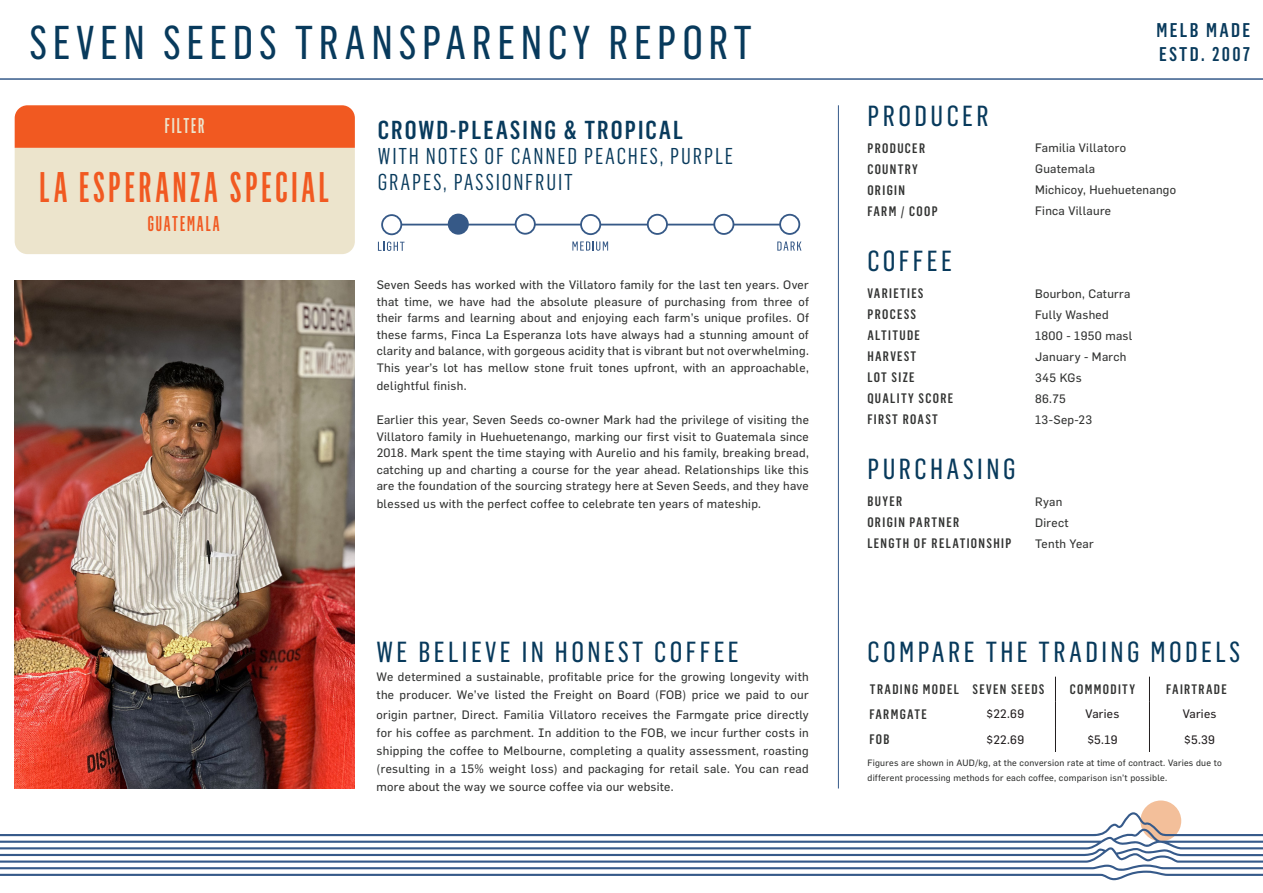
<style>
.page{position:relative;width:1263px;height:893px;background:#fff}
.page>*{position:absolute;margin:0;border:0;box-sizing:border-box;transform-origin:0 0}
.t1{font:46.5px "Flama Basic Cnd";letter-spacing:.12em;color:#083a5c}
.t2{font:42px "Flama Medium Ultra Cnd";letter-spacing:.09em;color:#f15921}
.t3{font:28.5px "Flama Basic Cnd";letter-spacing:.12em;color:#083a5c}
.t4{font:500 condensed 25.5px "Flama";letter-spacing:.08em;color:#083a5c}
.t5{font:condensed 22.5px/25.5px "Flama";letter-spacing:.08em;color:#083a5c}
.t6{font:21px "Flama Medium Ultra Cnd";letter-spacing:.09em;color:#f15921}
.t7{font:21px "Flama Medium Ultra Cnd";letter-spacing:.09em;color:#ece4cc}
.t8{font:500 condensed 19.5px/23.4px "Flama";letter-spacing:.12em;color:#083a5c}
.t9{font:500 condensed 13.5px "Flama";letter-spacing:.1em;color:#323332}
.t10{font:12px/16.5px "Flama Basic";letter-spacing:.025em;color:#323332;text-align:justify}
.t11{font:12px "Flama Basic";letter-spacing:.025em;color:#231f20}
.t12{font:9px/15px "Flama Basic";letter-spacing:.025em;color:#323332}
</style>
<div class="page">
<img style="left:14px;top:281px;width:341px;height:507px">
<div style="left:1140px;top:800px;width:41px;height:41px;background:#f3bf9a;border-radius:50%"></div>
<svg style="left:0;top:812px;width:1263px;height:68px"></svg>
<hr style="left:0;top:78px;width:1263px;height:2px;background:#365a8a">
<svg style="left:15px;top:105px;width:340px;height:149px;background:#edbc9b"></svg>
<hr style="left:838px;top:105px;width:1px;height:683px;background:#365a8a">
<hr style="left:389px;top:224px;width:399px;height:1px;background:#365987">
<div style="left:382px;top:215px;width:19px;height:19px;background:#fff;border-radius:50%"></div>
<div style="left:381px;top:214px;width:21px;height:21px;border:2px solid #365987;border-radius:50%"></div>
<div style="left:449px;top:215px;width:19px;height:19px;background:#365987;border-radius:50%"></div>
<div style="left:448px;top:214px;width:21px;height:21px;border:2px solid #365987;border-radius:50%"></div>
<div style="left:516px;top:215px;width:19px;height:19px;background:#fff;border-radius:50%"></div>
<div style="left:515px;top:214px;width:21px;height:21px;border:2px solid #365987;border-radius:50%"></div>
<div style="left:581px;top:215px;width:19px;height:19px;background:#fff;border-radius:50%"></div>
<div style="left:580px;top:214px;width:21px;height:21px;border:2px solid #365987;border-radius:50%"></div>
<div style="left:648px;top:215px;width:19px;height:19px;background:#fff;border-radius:50%"></div>
<div style="left:647px;top:214px;width:21px;height:21px;border:2px solid #365987;border-radius:50%"></div>
<div style="left:714px;top:215px;width:19px;height:19px;background:#fff;border-radius:50%"></div>
<div style="left:713px;top:214px;width:21px;height:21px;border:2px solid #365987;border-radius:50%"></div>
<div style="left:780px;top:215px;width:19px;height:19px;background:#fff;border-radius:50%"></div>
<div style="left:779px;top:214px;width:21px;height:21px;border:2px solid #365987;border-radius:50%"></div>
<svg style="left:378px;top:242px;width:26px;height:9px"></svg>
<svg style="left:572px;top:241px;width:36px;height:10px"></svg>
<svg style="left:777px;top:241px;width:24px;height:10px"></svg>
<div style="left:377px;top:673px;width:432px;height:144px;background:#fff"></div>
<svg style="left:1055px;top:677px;width:1px;height:75px"></svg>
<svg style="left:1149px;top:677px;width:1px;height:75px"></svg>
<p class="t1" style="left:29px;top:13px;width:724px">SEVEN SEEDS TRANSPARENCY REPORT</p>
<p class="t7" style="left:165px;top:113px;width:41px">FILTER</p>
<p class="t4" style="left:378px;top:114px;width:307px">CROWD-PLEASING &amp; TROPICAL</p>
<p class="t5" style="left:378px;top:143px;width:357px">WITH NOTES OF CANNED PEACHES, PURPLE<br>GRAPES, PASSIONFRUIT</p>
<p class="t2" style="left:39px;top:161px;width:291px">LA ESPERANZA SPECIAL</p>
<p class="t6" style="left:148px;top:211px;width:73px">GUATEMALA</p>
<p class="t10" style="left:377px;top:276px;width:434px">Seven Seeds has worked with the Villatoro family for the last ten years. Over that time, we have had the absolute pleasure of purchasing from three of their farms and learning about and enjoying each farm’s unique profiles. Of these farms, Finca La Esperanza lots have always had a stunning amount of clarity and balance, with gorgeous acidity that is vibrant but not overwhelming.<br>This year’s lot has mellow stone fruit tones upfront, with an approachable,</p>
<p class="t10" style="left:377px;top:377px;width:91px">delightful finish.</p>
<p class="t10" style="left:377px;top:411px;width:434px">Earlier this year, Seven Seeds co-owner Mark had the privilege of visiting the Villatoro family in Huehuetenango, marking our first visit to Guatemala since 2018. Mark spent the time staying with Aurelio and his family, breaking bread, catching up and charting a course for the year ahead. Relationships like this are the foundation of the sourcing strategy here at Seven Seeds, and they have</p>
<p class="t10" style="left:377px;top:495px;width:386px">blessed us with the perfect coffee to celebrate ten years of mateship.</p>
<p class="t3" style="left:377px;top:634px;width:364px">WE BELIEVE IN HONEST COFFEE</p>
<p class="t10" style="left:377px;top:668px;width:434px;line-height:18px">We determined a sustainable, profitable price for the growing longevity with the producer. We’ve listed the Freight on Board (FOB) price we paid to our</p>
<p class="t10" style="left:377px;top:705px;width:434px;line-height:18px">origin partner, Direct. Familia Villatoro receives the Farmgate price directly for his coffee as parchment. In addition to the FOB, we incur further costs in shipping the coffee to Melbourne, completing a quality assessment, roasting (resulting in a 15% weight loss) and packaging for retail sale. You can read more about the way we source coffee via our website.</p>
<p class="t3" style="left:867px;top:98px;width:123px">PRODUCER</p>
<p class="t9" style="left:867px;top:139px;width:59px">PRODUCER</p>
<p class="t9" style="left:867px;top:160px;width:52px">COUNTRY</p>
<p class="t9" style="left:867px;top:181px;width:39px">ORIGIN</p>
<p class="t9" style="left:867px;top:202px;width:72px">FARM / COOP</p>
<p class="t3" style="left:867px;top:243px;width:86px">COFFEE</p>
<p class="t9" style="left:867px;top:285px;width:58px">VARIETIES</p>
<p class="t9" style="left:867px;top:306px;width:50px">PROCESS</p>
<p class="t9" style="left:867px;top:327px;width:54px">ALTITUDE</p>
<p class="t9" style="left:867px;top:348px;width:50px">HARVEST</p>
<p class="t9" style="left:867px;top:369px;width:49px">LOT SIZE</p>
<p class="t9" style="left:867px;top:390px;width:87px">QUALITY SCORE</p>
<p class="t9" style="left:867px;top:411px;width:72px">FIRST ROAST</p>
<p class="t3" style="left:867px;top:451px;width:150px">PURCHASING</p>
<p class="t9" style="left:867px;top:493px;width:36px">BUYER</p>
<p class="t9" style="left:867px;top:514px;width:93px">ORIGIN PARTNER</p>
<p class="t9" style="left:867px;top:535px;width:146px">LENGTH OF RELATIONSHIP</p>
<p class="t8" style="left:1156px;top:18px;width:95px">MELB MADE<br>ESTD. 2007</p>
<p class="t10" style="left:1035px;top:140px;width:92px">Familia Villatoro</p>
<p class="t10" style="left:1035px;top:161px;width:62px">Guatemala</p>
<p class="t10" style="left:1035px;top:182px;width:142px">Michicoy, Huehuetenango</p>
<p class="t10" style="left:1035px;top:203px;width:78px">Finca Villaure</p>
<p class="t10" style="left:1035px;top:285px;width:97px">Bourbon, Caturra</p>
<p class="t10" style="left:1035px;top:306px;width:75px">Fully Washed</p>
<p class="t10" style="left:1035px;top:327px;width:99px">1800 - 1950 masl</p>
<p class="t10" style="left:1035px;top:348px;width:93px">January - March</p>
<p class="t10" style="left:1035px;top:369px;width:48px">345 KGs</p>
<p class="t10" style="left:1035px;top:390px;width:32px">86.75</p>
<p class="t10" style="left:1035px;top:411px;width:59px">13-Sep-23</p>
<p class="t10" style="left:1035px;top:494px;width:29px">Ryan</p>
<p class="t10" style="left:1035px;top:515px;width:35px">Direct</p>
<p class="t10" style="left:1035px;top:536px;width:60px">Tenth Year</p>
<p class="t3" style="left:867px;top:634px;width:374px">COMPARE THE TRADING MODELS</p>
<p class="t9" style="left:870px;top:681px;width:91px">TRADING MODEL</p>
<p class="t9" style="left:972px;top:681px;width:74px">SEVEN SEEDS</p>
<p class="t9" style="left:1070px;top:681px;width:67px">COMMODITY</p>
<p class="t9" style="left:1166px;top:681px;width:62px">FAIRTRADE</p>
<p class="t9" style="left:869px;top:706px;width:59px">FARMGATE</p>
<p class="t9" style="left:869px;top:731px;width:22px">FOB</p>
<p class="t11" style="left:986px;top:707px;width:39px">$22.69</p>
<p class="t11" style="left:986px;top:732px;width:39px">$22.69</p>
<p class="t11" style="left:1085px;top:707px;width:35px">Varies</p>
<p class="t11" style="left:1087px;top:732px;width:32px">$5.19</p>
<p class="t11" style="left:1183px;top:707px;width:35px">Varies</p>
<p class="t11" style="left:1184px;top:732px;width:32px">$5.39</p>
<p class="t12" style="left:867px;top:755px;width:356px">Figures are shown in AUD/kg, at the conversion rate at time of contract. Varies due to different processing methods for each coffee, comparison isn’t possible.</p>
</div>
